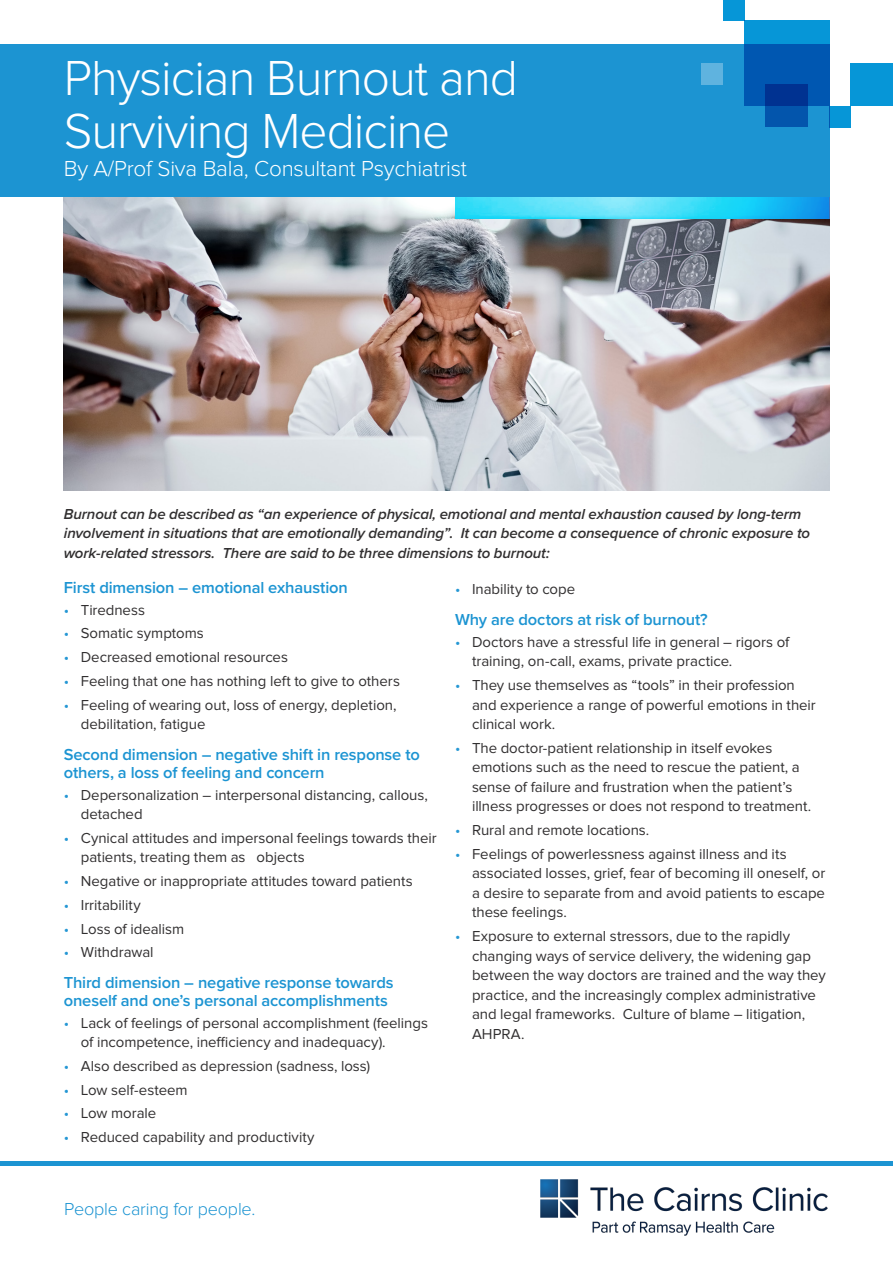
<style>
.page{position:relative;width:893px;height:1263px;background:#fff}
.page>*{position:absolute;margin:0;border:0;box-sizing:border-box;transform-origin:0 0}
.t1{font:300 51px/52.5px "Proxima Nova";letter-spacing:-.02em;color:#fff}
.t2{font:300 22.5px "Proxima Nova";letter-spacing:-.01em;color:#fff}
.t3{font:300 18px "Proxima Nova";letter-spacing:-.01em;color:#1c94d2}
.t4{font:600 16.5px/18px "Proxima Nova";letter-spacing:-.01em;color:#1c94d2}
.t5{font:15px/19.5px "Proxima Nova";letter-spacing:-.005em;color:#312f30}
.t6{font:italic 600 15px/19.5px "Proxima Nova";letter-spacing:-.005em;color:#312f30}
.s1{color:#2597d4}
</style>
<div class="page">
<div style="left:0;top:45px;width:829px;height:152px;background:#1c94d2"></div>
<img style="left:64px;top:197px;width:765px;height:293px">
<svg style="left:455px;top:197px;width:374px;height:22px;background:#3ed4f7"></svg>
<svg style="left:744px;top:21px;width:85px;height:85px;background:#016abc"></svg>
<div style="left:702px;top:63px;width:21px;height:22px;background:#5fb3df"></div>
<div style="left:829px;top:106px;width:21px;height:21px;background:#0696d7"></div>
<div style="left:850px;top:63px;width:43px;height:43px;background:#0696d7"></div>
<div style="left:723px;top:0;width:21px;height:21px;background:#0696d7"></div>
<svg style="left:765px;top:84px;width:43px;height:43px;background:#01439e"></svg>
<hr style="left:0;top:1162px;width:893px;height:4px;background:#1c94d2">
<img style="left:540px;top:1179px;width:287px;height:56px">
<h1 class="t1" style="left:64px;top:54px;width:456px">Physician Burnout and<br>Surviving Medicine</h1>
<h2 class="t2" style="left:64px;top:159px;width:405px">By A/Prof Siva Bala, Consultant Psychiatrist</h2>
<p class="t6" style="left:64px;top:505px;width:748px">Burnout can be described as “an experience of physical, emotional and mental exhaustion caused by long-term involvement in situations that are emotionally demanding”. It can become a consequence of chronic exposure to work-related stressors. There are said to be three dimensions to burnout:</p>
<p class="t4" style="left:64px;top:579px;width:286px">First dimension – emotional exhaustion</p>
<p class="t5" style="left:64px;top:600px;width:83px"><span class="s1">•</span> Tiredness</p>
<p class="t5" style="left:64px;top:624px;width:142px"><span class="s1">•</span> Somatic symptoms</p>
<p class="t5" style="left:64px;top:648px;width:226px"><span class="s1">•</span> Decreased emotional resources</p>
<p class="t5" style="left:64px;top:671px;width:338px"><span class="s1">•</span> Feeling that one has nothing left to give to others</p>
<p class="t5" style="left:81px;top:695px;width:317px;text-indent:-17px"><span class="s1">•</span> Feeling of wearing out, loss of energy, depletion, debilitation, fatigue</p>
<p class="t4" style="left:64px;top:746px;width:357px">Second dimension – negative shift in response to others, a loss of feeling and concern</p>
<p class="t5" style="left:81px;top:785px;width:349px;text-indent:-17px"><span class="s1">•</span> Depersonalization – interpersonal distancing, callous, detached</p>
<p class="t5" style="left:81px;top:828px;width:357px;text-indent:-17px"><span class="s1">•</span> Cynical attitudes and impersonal feelings towards their patients, treating them as objects</p>
<p class="t5" style="left:64px;top:871px;width:351px"><span class="s1">•</span> Negative or inappropriate attitudes toward patients</p>
<p class="t5" style="left:64px;top:895px;width:78px"><span class="s1">•</span> Irritability</p>
<p class="t5" style="left:64px;top:919px;width:122px"><span class="s1">•</span> Loss of idealism</p>
<p class="t5" style="left:64px;top:943px;width:91px"><span class="s1">•</span> Withdrawal</p>
<p class="t4" style="left:64px;top:974px;width:331px">Third dimension – negative response towards oneself and one’s personal accomplishments</p>
<p class="t5" style="left:81px;top:1013px;width:349px;text-indent:-17px"><span class="s1">•</span> Lack of feelings of personal accomplishment (feelings of incompetence, inefficiency and inadequacy).</p>
<p class="t5" style="left:64px;top:1056px;width:308px"><span class="s1">•</span> Also described as depression (sadness, loss)</p>
<p class="t5" style="left:64px;top:1080px;width:125px"><span class="s1">•</span> Low self-esteem</p>
<p class="t5" style="left:64px;top:1104px;width:94px"><span class="s1">•</span> Low morale</p>
<p class="t5" style="left:64px;top:1128px;width:252px"><span class="s1">•</span> Reduced capability and productivity</p>
<p class="t5" style="left:455px;top:580px;width:122px"><span class="s1">•</span> Inability to cope</p>
<p class="t4" style="left:455px;top:611px;width:254px">Why are doctors at risk of burnout?</p>
<p class="t5" style="left:472px;top:632px;width:319px;text-indent:-17px"><span class="s1">•</span> Doctors have a stressful life in general – rigors of training, on-call, exams, private practice.</p>
<p class="t5" style="left:472px;top:676px;width:345px;text-indent:-17px"><span class="s1">•</span> They use themselves as “tools” in their profession and experience a range of powerful emotions in their clinical work.</p>
<p class="t5" style="left:472px;top:738px;width:341px;text-indent:-17px"><span class="s1">•</span> The doctor-patient relationship in itself evokes emotions such as the need to rescue the patient, a sense of failure and frustration when the patient’s illness progresses or does not respond to treatment.</p>
<p class="t5" style="left:455px;top:821px;width:196px"><span class="s1">•</span> Rural and remote locations.</p>
<p class="t5" style="left:472px;top:844px;width:355px;text-indent:-17px"><span class="s1">•</span> Feelings of powerlessness against illness and its associated losses, grief, fear of becoming ill oneself, or a desire to separate from and avoid patients to escape these feelings.</p>
<p class="t5" style="left:472px;top:926px;width:355px;text-indent:-17px"><span class="s1">•</span> Exposure to external stressors, due to the rapidly changing ways of service delivery, the widening gap between the way doctors are trained and the way they practice, and the increasingly complex administrative and legal frameworks. Culture of blame – litigation, AHPRA.</p>
<p class="t3" style="left:64px;top:1201px;width:193px">People caring for people.</p>
</div>
